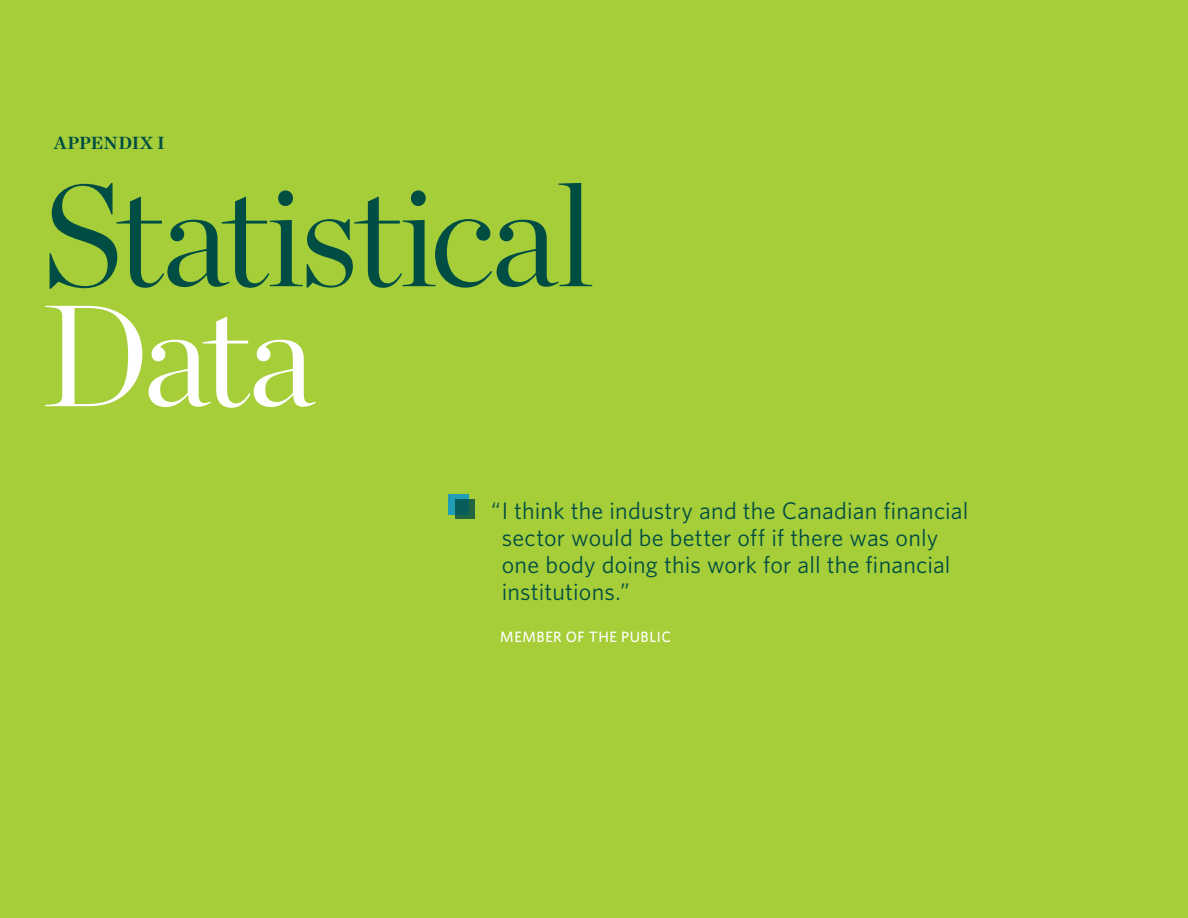
<style>
.page{position:relative;width:1188px;height:918px;background:#a6ce39}
.page>*{position:absolute;margin:0;border:0;box-sizing:border-box;transform-origin:0 0}
.t1{font:300 144px/120px "Chronicle Display";letter-spacing:-.03em;color:#004d43}
.t2{font:24px/27px "Whitney HTF";letter-spacing:.005em;color:#004d43}
.Subhead_1{font:700 18px "Chronicle Deck";letter-spacing:.01em;color:#004d43}
.t3{font:15px "Whitney HTF Medium SC";letter-spacing:.04em;color:#fff}
.s1{color:#fff}
</style>
<div class="page">
<div style="left:448px;top:494px;width:21px;height:20px;background:linear-gradient(to bottom,#219eb5,#219eb5)"></div>
<svg style="left:455px;top:500px;width:20px;height:19px"></svg>
<p class="Subhead_1" style="left:54px;top:129px;width:112px">APPENDIX I</p>
<p class="t1" style="left:41px;top:165px;width:554px">Statistical<br><span class="s1">Data</span></p>
<p class="t2" style="left:502px;top:496px;width:468px;text-indent:-10px">“I think the industry and the Canadian financial sector would be better off if there was only one body doing this work for all the financial institutions.”</p>
<p class="t3" style="left:500px;top:627px;width:172px">MEMBER OF THE PUBLIC</p>
</div>
